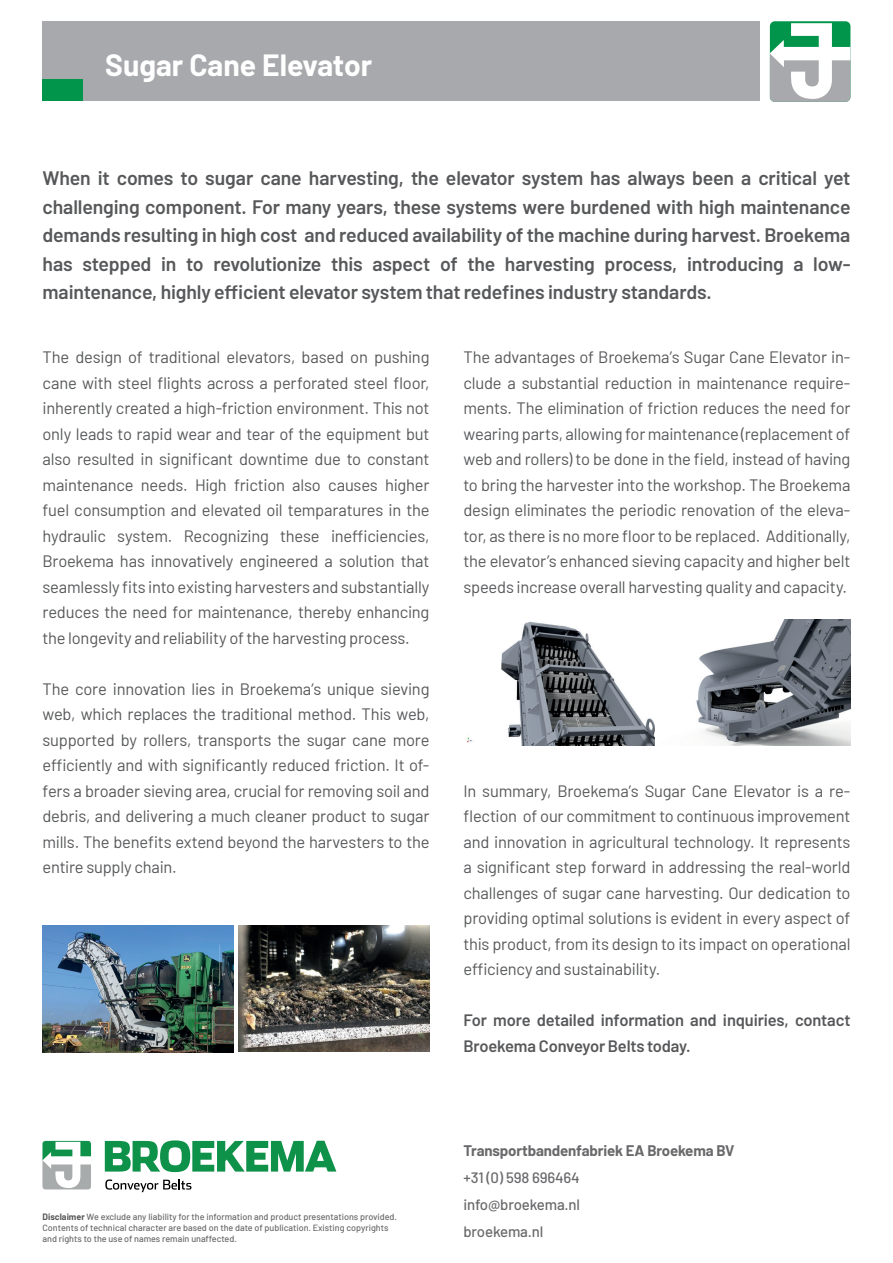
<style>
.page{position:relative;width:893px;height:1263px;background:#fff}
.page>*{position:absolute;margin:0;border:0;box-sizing:border-box;transform-origin:0 0}
.t1{font:700 30px "Barlow";color:#fff}
.t2{font:600 19.5px/28.5px "Barlow";letter-spacing:-.01em;color:#57585a;text-align:justify}
.t3{font:16.5px/25.5px "Barlow";letter-spacing:-.015em;color:#57585a;text-align:justify}
.t4{font:600 16.5px/25.5px "Barlow";letter-spacing:-.01em;color:#57585a}
.t5{font:500 15px/27px "Barlow";letter-spacing:-.01em;color:#69696c;text-align:justify}
.t6{font:700 15px "Barlow";letter-spacing:-.01em;color:#69696c}
.t7{font:500 9px/10.8px "Barlow";color:#69696c}
.s1{font-weight:700;color:#57585a}
</style>
<div class="page">
<img style="left:43px;top:925px;width:191px;height:127px">
<img style="left:238px;top:925px;width:191px;height:127px">
<img style="left:467px;top:621px;width:188px;height:125px">
<img style="left:696px;top:619px;width:154px;height:127px">
<div style="left:43px;top:21px;width:717px;height:80px;background:#a8a9ad"></div>
<div style="left:43px;top:79px;width:40px;height:22px;background:#00954a"></div>
<div style="left:770px;top:21px;width:80px;height:81px;background:#00954a;border-radius:5px"></div>
<svg style="left:770px;top:23px;width:80px;height:79px"></svg>
<svg style="left:42px;top:1141px;width:49px;height:48px"></svg>
<svg style="left:105px;top:1140px;width:231px;height:32px"></svg>
<svg style="left:105px;top:1179px;width:86px;height:13px"></svg>
<h1 class="t1" style="left:105px;top:43px;width:268px">Sugar Cane Elevator</h1>
<p class="t2" style="left:43px;top:162px;width:809px">When it comes to sugar cane harvesting, the elevator system has always been a critical yet challenging component. For many years, these systems were burdened with high maintenance demands resulting in high cost and reduced availability of the machine during harvest. Broekema has stepped in to revolutionize this aspect of the harvesting process, introducing a low&shy;maintenance, highly efficient elevator system that redefines industry standards.</p>
<p class="t3" style="left:43px;top:343px;width:388px">The design of traditional elevators, based on pushing cane with steel flights across a perforated steel floor, inherently created a high-friction environment. This not only leads to rapid wear and tear of the equipment but also resulted in significant downtime due to constant maintenance needs. High friction also causes higher fuel consumption and elevated oil temparatures in the hydraulic system. Recognizing these inefficiencies, Broekema has innovatively engineered a solution that seamlessly fits into existing harvesters and substantially reduces the need for maintenance, thereby enhancing the longevity and reliability of the harvesting process.</p>
<p class="t3" style="left:43px;top:674px;width:388px">The core innovation lies in Broekema’s unique sieving web, which replaces the traditional method. This web, supported by rollers, transports the sugar cane more efficiently and with significantly reduced friction. It of&shy;fers a broader sieving area, crucial for removing soil and debris, and delivering a much cleaner product to sugar mills. The benefits extend beyond the harvesters to the entire supply chain.</p>
<p class="t3" style="left:463px;top:343px;width:388px">The advantages of Broekema’s Sugar Cane Elevator in&shy;clude a substantial reduction in maintenance require&shy;ments. The elimination of friction reduces the need for wearing parts, allowing for maintenance (replacement of web and rollers) to be done in the field, instead of having to bring the harvester into the workshop. The Broekema design eliminates the periodic renovation of the eleva&shy;tor, as there is no more floor to be replaced. Additionally, the elevator’s enhanced sieving capacity and higher belt speeds increase overall harvesting quality and capacity.</p>
<p class="t3" style="left:463px;top:777px;width:388px">In summary, Broekema’s Sugar Cane Elevator is a re&shy;flection of our commitment to continuous improvement and innovation in agricultural technology. It represents a significant step forward in addressing the real-world challenges of sugar cane harvesting. Our dedication to providing optimal solutions is evident in every aspect of this product, from its design to its impact on operational efficiency and sustainability.</p>
<p class="t4" style="left:463px;top:1006px;width:388px">For more detailed information and inquiries, contact<br>Broekema Conveyor Belts today.</p>
<p class="t7" style="left:43px;top:1211px;width:356px"><span class="s1">Disclaimer</span> We exclude any liability for the information and product presentations provided.<br>Contents of technical character are based on the date of publication. Existing copyrights and rights to the use of names remain unaffected.</p>
<p class="t6" style="left:463px;top:1140px;width:272px">Transportbandenfabriek EA Broekema BV</p>
<p class="t5" style="left:463px;top:1163px;width:118px">+31 (0) 598 696464 info@broekema.nl broekema.nl</p>
</div>
